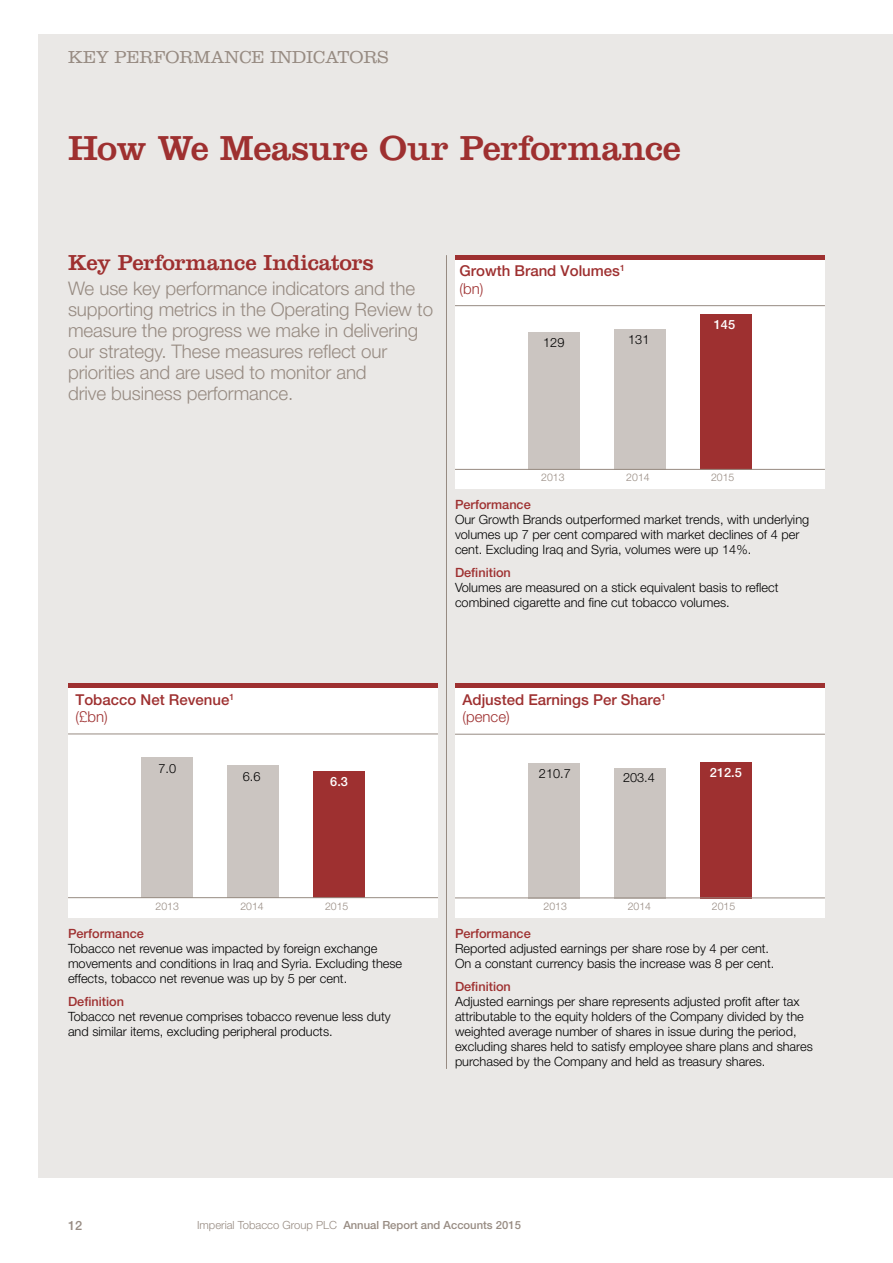
<style>
.page{position:relative;width:893px;height:1263px;background:#fff}
.page>*{position:absolute;margin:0;border:0;box-sizing:border-box;transform-origin:0 0}
.t1{font:36px "Clarendon LT Std";letter-spacing:-.01em;color:#9e3030}
.t2{font:22.5px "Clarendon LT Std";letter-spacing:-.01em;color:#9e3030}
.t3{font:300 18.75px/21px "Helvetica Neue LT Std";letter-spacing:-.005em;color:#978b82}
.t4{font:300 18px "Clarendon LT Std";color:#978b82}
.t5{font:500 15px/17.2px "Helvetica Neue LT Std";color:#9e3030}
.t6{font:300 12.75px/15px "Helvetica Neue LT Std";color:#000}
.t7{font:500 12.75px "Helvetica Neue LT Std";color:#9e3030}
.t8{font:500 12.75px "Helvetica Neue LT Std";color:#fff}
.t9{font:500 12.75px "Helvetica Neue LT Std";color:#978b82}
.t10{font:500 11.25px "Helvetica Neue LT Std";color:#978b82}
.t11{font:300 10.5px "Helvetica Neue LT Std";color:#978b82}
.s1{font-weight:300}
</style>
<div class="page">
<div style="left:38px;top:34px;width:855px;height:1144px;background:#eae8e6"></div>
<hr style="left:446px;top:255px;width:1px;height:814px;background:#978b82">
<div style="left:455px;top:259px;width:370px;height:230px;background:#fff"></div>
<hr style="left:455px;top:305px;width:370px;height:1px;background:#978b82">
<div style="left:700px;top:315px;width:52px;height:155px;background:#9e3030"></div>
<div style="left:614px;top:330px;width:52px;height:140px;background:#cbc5c1"></div>
<div style="left:528px;top:332px;width:52px;height:138px;background:#cbc5c1"></div>
<hr style="left:455px;top:469px;width:370px;height:1px;background:#978b82">
<div style="left:455px;top:688px;width:370px;height:229px;background:#fff"></div>
<div style="left:700px;top:762px;width:52px;height:136px;background:#9e3030"></div>
<div style="left:614px;top:768px;width:52px;height:130px;background:#cbc5c1"></div>
<div style="left:528px;top:763px;width:52px;height:135px;background:#cbc5c1"></div>
<hr style="left:455px;top:734px;width:370px;height:1px;background:#978b82">
<hr style="left:455px;top:897px;width:370px;height:1px;background:#978b82">
<hr style="left:455px;top:255px;width:370px;height:4px;background:#9e3030">
<div style="left:68px;top:688px;width:370px;height:229px;background:#fff"></div>
<div style="left:313px;top:772px;width:52px;height:126px;background:#9e3030"></div>
<div style="left:227px;top:766px;width:52px;height:132px;background:#cbc5c1"></div>
<div style="left:141px;top:758px;width:52px;height:140px;background:#cbc5c1"></div>
<hr style="left:68px;top:733px;width:370px;height:1px;background:#978b82">
<hr style="left:68px;top:897px;width:370px;height:1px;background:#978b82">
<div style="left:68px;top:683px;width:370px;height:5px;background:#9e3030"></div>
<div style="left:455px;top:683px;width:370px;height:5px;background:#9e3030"></div>
<h3 class="t4" style="left:68px;top:47px;width:322px">KEY PERFORMANCE INDICATORS</h3>
<h1 class="t1" style="left:68px;top:127px;width:614px">How We Measure Our Performance</h1>
<h2 class="t2" style="left:68px;top:249px;width:307px">Key Performance Indicators</h2>
<p class="t3" style="left:68px;top:278px;width:367px">We use key performance indicators and the supporting metrics in the Operating Review to measure the progress we make in delivering our strategy. These measures reflect our priorities and are used to monitor and<br>drive business performance.</p>
<p class="t5" style="left:459px;top:262px;width:167px">Growth Brand Volumes<sup>1 </sup><span class="s1">(bn)</span></p>
<p class="t6" style="left:543px;top:334px;width:23px">129</p>
<p class="t6" style="left:628px;top:332px;width:23px">131</p>
<p class="t8" style="left:714px;top:317px;width:23px">145</p>
<p class="t11" style="left:541px;top:471px;width:25px">2013</p>
<p class="t11" style="left:626px;top:471px;width:25px">2014</p>
<p class="t11" style="left:711px;top:471px;width:25px">2015</p>
<p class="t7" style="left:455px;top:497px;width:77px">Performance</p>
<p class="t6" style="left:455px;top:511px;width:356px">Our Growth Brands outperformed market trends, with underlying volumes up 7 per cent compared with market declines of 4 per cent. Excluding Iraq and Syria, volumes were up 14%.</p>
<p class="t7" style="left:455px;top:565px;width:57px">Definition</p>
<p class="t6" style="left:455px;top:580px;width:325px">Volumes are measured on a stick equivalent basis to reflect combined cigarette and fine cut tobacco volumes.</p>
<p class="t5" style="left:76px;top:690px;width:160px">Tobacco Net Revenue<sup>1 </sup><span class="s1">(£bn)</span></p>
<p class="t6" style="left:158px;top:760px;width:19px">7.0</p>
<p class="t6" style="left:243px;top:768px;width:19px">6.6</p>
<p class="t8" style="left:330px;top:774px;width:19px">6.3</p>
<p class="t5" style="left:462px;top:691px;width:205px">Adjusted Earnings Per Share<sup>1 </sup><span class="s1">(pence)</span></p>
<p class="t6" style="left:539px;top:765px;width:33px">210.7</p>
<p class="t6" style="left:623px;top:770px;width:33px">203.4</p>
<p class="t8" style="left:710px;top:764px;width:33px">212.5</p>
<p class="t11" style="left:156px;top:899px;width:25px">2013</p>
<p class="t11" style="left:240px;top:899px;width:25px">2014</p>
<p class="t11" style="left:325px;top:899px;width:25px">2015</p>
<p class="t11" style="left:543px;top:900px;width:25px">2013</p>
<p class="t11" style="left:628px;top:900px;width:25px">2014</p>
<p class="t11" style="left:712px;top:900px;width:25px">2015</p>
<p class="t7" style="left:68px;top:926px;width:77px">Performance</p>
<p class="t6" style="left:68px;top:941px;width:336px">Tobacco net revenue was impacted by foreign exchange movements and conditions in Iraq and Syria. Excluding these effects, tobacco net revenue was up by 5 per cent.</p>
<p class="t7" style="left:68px;top:994px;width:57px">Definition</p>
<p class="t6" style="left:68px;top:1009px;width:324px">Tobacco net revenue comprises tobacco revenue less duty and similar items, excluding peripheral products.</p>
<p class="t7" style="left:455px;top:926px;width:77px">Performance</p>
<p class="t6" style="left:455px;top:941px;width:321px">Reported adjusted earnings per share rose by 4 per cent.<br>On a constant currency basis the increase was 8 per cent.</p>
<p class="t7" style="left:455px;top:979px;width:57px">Definition</p>
<p class="t6" style="left:455px;top:994px;width:359px">Adjusted earnings per share represents adjusted profit after tax attributable to the equity holders of the Company divided by the weighted average number of shares in issue during the period, excluding shares held to satisfy employee share plans and shares purchased by the Company and held as treasury shares.</p>
<p class="t9" style="left:68px;top:1217px;width:16px">12</p>
<p class="t10" style="left:197px;top:1218px;width:325px"><span class="s1">Imperial Tobacco Group PLC</span> Annual Report and Accounts 2015</p>
</div>
